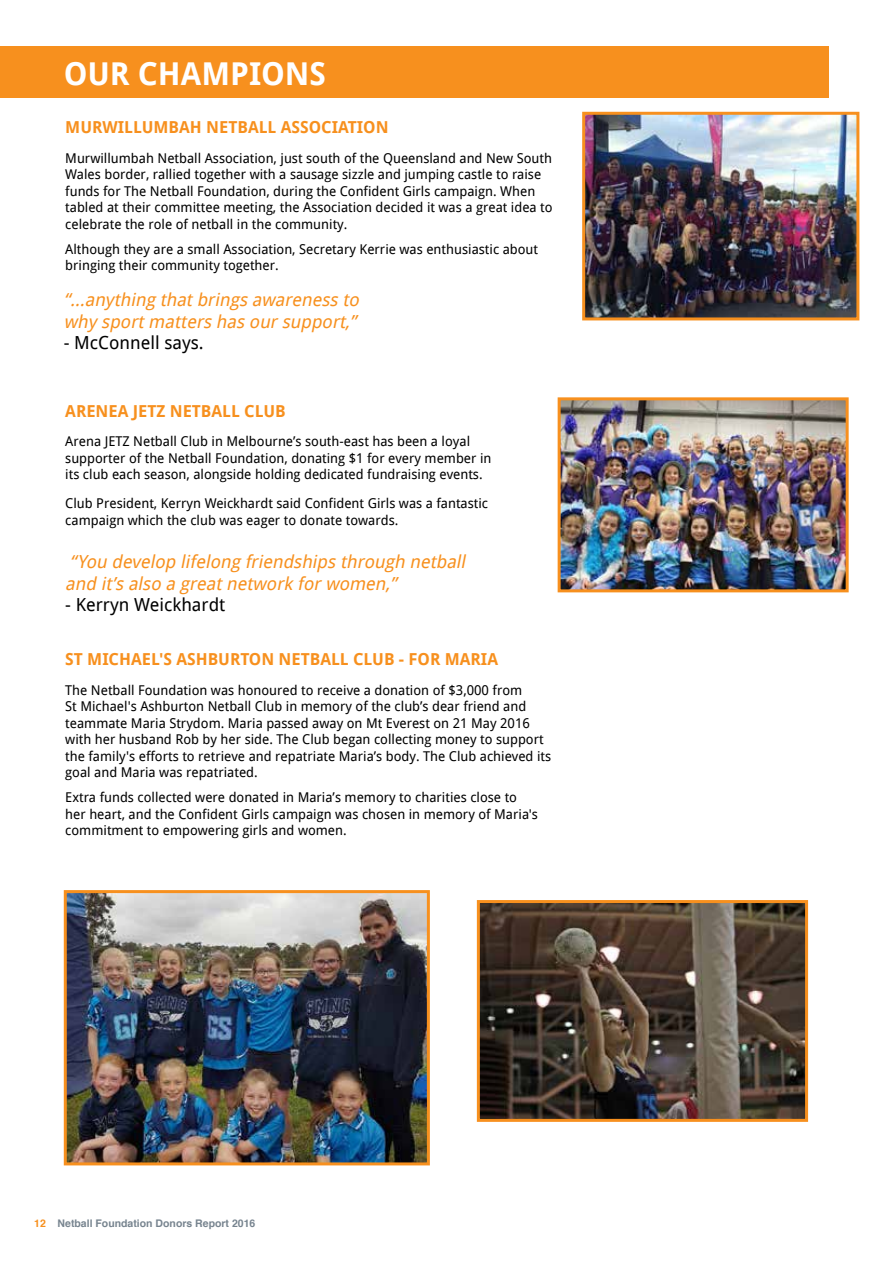
<style>
.page{position:relative;width:893px;height:1263px;background:#fff}
.page>*{position:absolute;margin:0;border:0;box-sizing:border-box;transform-origin:0 0}
.t1{font:700 31.5px "Droid Sans";letter-spacing:-.005em;color:#fff}
.t2{font:italic 18px/21.6px "Droid Sans";color:#f7901e}
.t3{font:18px "Droid Sans";color:#000}
.t4{font:700 16.5px "Droid Sans";color:#f7901e}
.t5{font:13.5px/16.5px "Droid Sans";color:#000}
.t6{font:700 10.5px "Helvetica";color:#77848f}
.s1{color:#f7901e}
</style>
<div class="page">
<div style="left:0;top:47px;width:829px;height:51px;background:#f7901e"></div>
<img style="left:586px;top:116px;width:269px;height:200px">
<div style="left:582px;top:112px;width:277px;height:208px;border:3px solid #f7901e"></div>
<img style="left:562px;top:401px;width:283px;height:187px">
<div style="left:558px;top:397px;width:291px;height:195px;border:3px solid #f7901e"></div>
<img style="left:68px;top:894px;width:358px;height:267px">
<div style="left:64px;top:890px;width:366px;height:275px;border:3px solid #f7901e"></div>
<img style="left:481px;top:904px;width:323px;height:214px">
<div style="left:477px;top:900px;width:331px;height:222px;border:3px solid #f7901e"></div>
<h1 class="t1" style="left:64px;top:60px;width:264px">OUR CHAMPIONS</h1>
<p class="t4" style="left:65px;top:121px;width:325px">MURWILLUMBAH NETBALL ASSOCIATION</p>
<p class="t5" style="left:65px;top:151px;width:489px">Murwillumbah Netball Association, just south of the Queensland and New South Wales border, rallied together with a sausage sizzle and jumping castle to raise funds for The Netball Foundation, during the Confident Girls campaign. When tabled at their committee meeting, the Association decided it was a great idea to celebrate the role of netball in the community.</p>
<p class="t5" style="left:65px;top:242px;width:474px">Although they are a small Association, Secretary Kerrie was enthusiastic about bringing their community together.</p>
<h2 class="t2" style="left:64px;top:290px;width:300px">“…anything that brings awareness to why sport matters has our support,”</h2>
<h2 class="t3" style="left:64px;top:335px;width:141px">- McConnell says.</h2>
<p class="t4" style="left:65px;top:404px;width:222px">ARENEA JETZ NETBALL CLUB</p>
<p class="t5" style="left:65px;top:434px;width:428px">Arena JETZ Netball Club in Melbourne’s south-east has been a loyal supporter of the Netball Foundation, donating $1 for every member in its club each season, alongside holding dedicated fundraising events.</p>
<p class="t5" style="left:65px;top:497px;width:424px">Club President, Kerryn Weickhardt said Confident Girls was a fantastic campaign which the club was eager to donate towards.</p>
<h2 class="t2" style="left:65px;top:553px;width:405px">“You develop lifelong friendships through netball and it’s also a great network for women,”</h2>
<h2 class="t3" style="left:65px;top:598px;width:162px">- Kerryn Weickhardt</h2>
<p class="t4" style="left:65px;top:653px;width:434px">ST MICHAEL'S ASHBURTON NETBALL CLUB - FOR MARIA</p>
<p class="t5" style="left:65px;top:683px;width:487px">The Netball Foundation was honoured to receive a donation of $3,000 from<br>St Michael's Ashburton Netball Club in memory of the club’s dear friend and teammate Maria Strydom. Maria passed away on Mt Everest on 21 May 2016 with her husband Rob by her side. The Club began collecting money to support the family's efforts to retrieve and repatriate Maria’s body. The Club achieved its goal and Maria was repatriated.</p>
<p class="t5" style="left:65px;top:790px;width:474px">Extra funds collected were donated in Maria’s memory to charities close to her heart, and the Confident Girls campaign was chosen in memory of Maria's commitment to empowering girls and women.</p>
<p class="t6" style="left:34px;top:1215px;width:223px"><span class="s1">12</span> Netball Foundation Donors Report 2016</p>
</div>
